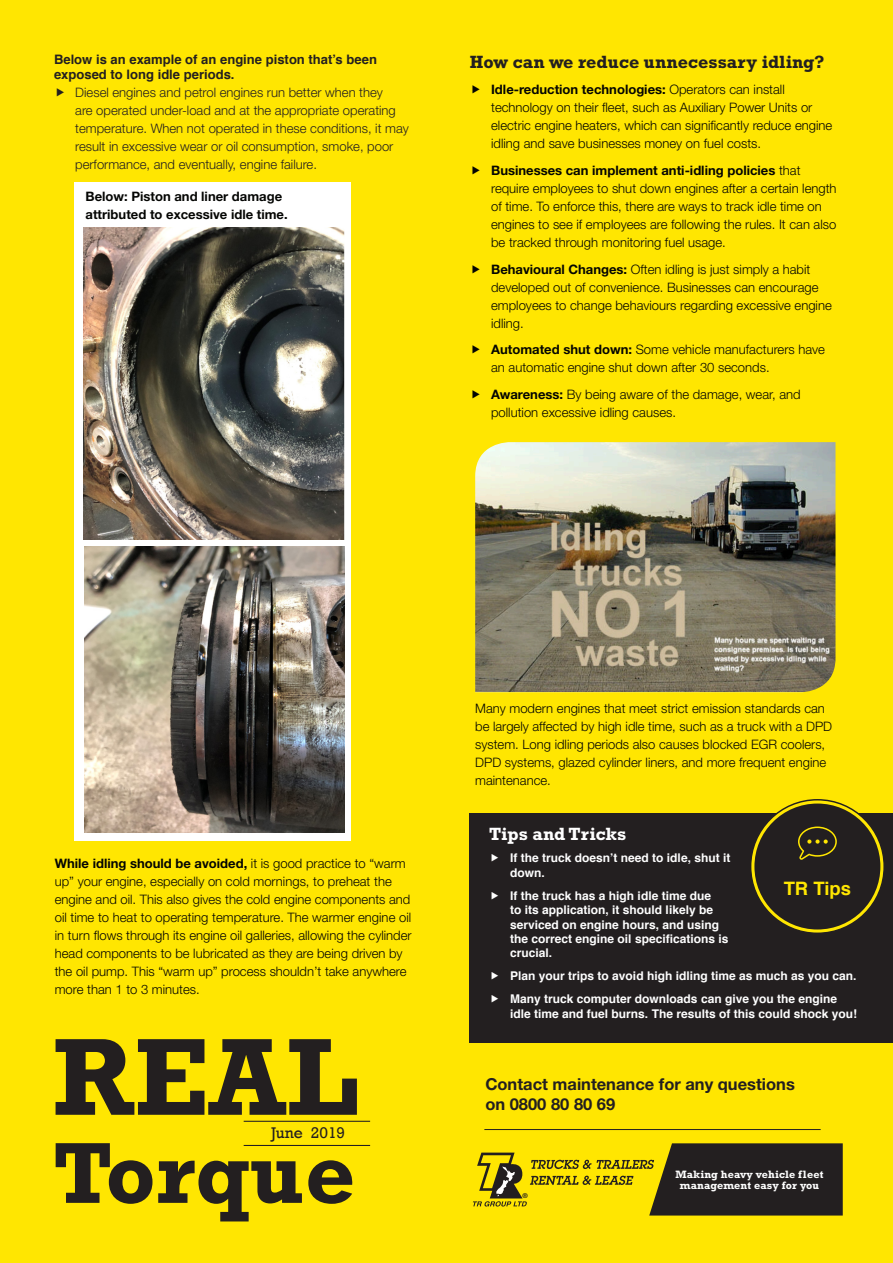
<style>
.page{position:relative;width:893px;height:1263px;background:#ffe601}
.page>*{position:absolute;margin:0;border:0;box-sizing:border-box;transform-origin:0 0}
.t1{font:700 111.3px "Rockwell";color:#231f20}
.t2{font:700 87.9px "Rockwell";color:#231f20}
.t3{font:700 18.45px "Helvetica";color:#ffe601}
.t4{font:700 18px "Rockwell";color:#231f20}
.t5{font:700 18px "Rockwell";color:#fff}
.t6{font:700 16.5px/19.8px "Helvetica Neue LT Std";color:#231f20}
.t7{font:15.75px "Rockwell";color:#231f20}
.bulletpoint{font:300 13.05px/18px "Helvetica Neue LT Std";color:#040503}
.t8{font:300 13.05px/18px "Helvetica Neue LT Std";color:#231f20}
.t9{font:700 13.05px/15.6px "Helvetica";color:#231f20}
.bulletpoint-2{font:700 13.05px/18px "Helvetica Neue LT Std";color:#040503}
.t10{font:700 12px/14.4px "Helvetica";color:#fff}
.t11{font:700 10.8px/11.4px "Rockwell";letter-spacing:.01em;color:#fff;text-align:center}
.t12{font:700 6.6px "Helvetica Neue";color:#231f20}
.s1{font-weight:700}
</style>
<div class="page">
<div style="left:74px;top:182px;width:277px;height:658px;background:#fff"></div>
<div style="left:470px;top:813px;width:423px;height:229px;background:#231f20"></div>
<hr style="left:244px;top:1121px;width:126px;height:1px;background:#231f20">
<hr style="left:244px;top:1145px;width:126px;height:1px;background:#231f20">
<svg style="left:473px;top:1143px;width:370px;height:72px"></svg>
<hr style="left:484px;top:1129px;width:337px;height:1px;background:#231f20">
<svg style="left:751px;top:800px;width:133px;height:133px"></svg>
<div style="left:754px;top:803px;width:126px;height:126px;background:#231f20;border-radius:50%"></div>
<svg style="left:798px;top:826px;width:39px;height:34px"></svg>
<img style="left:475px;top:442px;width:360px;height:250px">
<img style="left:83px;top:228px;width:261px;height:311px">
<img style="left:84px;top:547px;width:260px;height:285px">
<p class="t9" style="left:54px;top:52px;width:324px">Below is an example of an engine piston that’s been exposed to long idle periods.</p>
<p class="t8" style="left:75px;top:84px;width:335px">Diesel engines and petrol engines run better when they<br>are operated under-load and at the appropriate operating temperature. When not operated in these conditions, it may result in excessive wear or oil consumption, smoke, poor performance, and eventually, engine failure.</p>
<p class="bulletpoint-2" style="left:86px;top:187px;width:204px">Below: Piston and liner damage attributed to excessive idle time.</p>
<p class="t4" style="left:470px;top:51px;width:356px">How can we reduce unnecessary idling?</p>
<p class="bulletpoint" style="left:491px;top:81px;width:343px"><span class="s1">Idle-reduction technologies:</span> Operators can install technology on their fleet, such as Auxiliary Power Units or electric engine heaters, which can significantly reduce engine idling and save businesses money on fuel costs.</p>
<p class="bulletpoint" style="left:491px;top:161px;width:347px"><span class="s1">Businesses can implement anti-idling policies</span> that require employees to shut down engines after a certain length of time. To enforce this, there are ways to track idle time on engines to see if employees are following the rules. It can also be tracked through monitoring fuel usage.</p>
<p class="bulletpoint" style="left:491px;top:260px;width:342px"><span class="s1">Behavioural Changes:</span> Often idling is just simply a habit developed out of convenience. Businesses can encourage employees to change behaviours regarding excessive engine idling.</p>
<p class="bulletpoint" style="left:491px;top:340px;width:335px"><span class="s1">Automated shut down:</span> Some vehicle manufacturers have an automatic engine shut down after 30 seconds.</p>
<p class="bulletpoint" style="left:491px;top:385px;width:311px"><span class="s1">Awareness:</span> By being aware of the damage, wear, and pollution excessive idling causes.</p>
<p class="bulletpoint" style="left:55px;top:854px;width:358px"><span class="s1">While idling should be avoided,</span> it is good practice to “warm up” your engine, especially on cold mornings, to preheat the engine and oil. This also gives the cold engine components and oil time to heat to operating temperature. The warmer engine oil in turn flows through its engine oil galleries, allowing the cylinder head components to be lubricated as they are being driven by the oil pump. This “warm up” process shouldn’t take anywhere more than 1 to 3 minutes.</p>
<p class="t1" style="left:53px;top:1011px;width:307px">REAL</p>
<p class="t7" style="left:271px;top:1124px;width:75px">June 2019</p>
<p class="t2" style="left:53px;top:1121px;width:304px">Torque</p>
<p class="bulletpoint" style="left:475px;top:699px;width:359px">Many modern engines that meet strict emission standards can be largely affected by high idle time, such as a truck with a DPD system. Long idling periods also causes blocked EGR coolers, DPD systems, glazed cylinder liners, and more frequent engine maintenance.</p>
<p class="t5" style="left:489px;top:823px;width:139px">Tips and Tricks</p>
<p class="t10" style="left:510px;top:851px;width:222px">If the truck doesn’t need to idle, shut it down.</p>
<p class="t10" style="left:510px;top:888px;width:220px">If the truck has a high idle time due<br>to its application, it should likely be serviced on engine hours, and using the correct engine oil specifications is crucial.</p>
<p class="t10" style="left:510px;top:969px;width:348px">Plan your trips to avoid high idling time as much as you can.</p>
<p class="t10" style="left:510px;top:992px;width:348px">Many truck computer downloads can give you the engine idle time and fuel burns. The results of this could shock you!</p>
<p class="t3" style="left:784px;top:873px;width:69px">TR Tips</p>
<p class="t6" style="left:485px;top:1074px;width:311px">Contact maintenance for any questions on 0800 80 80 69</p>
<p class="t12" style="left:522px;top:1192px;width:7px">®</p>
<p class="t11" style="left:675px;top:1168px;width:150px">Making heavy vehicle fleet management easy for you</p>
</div>
